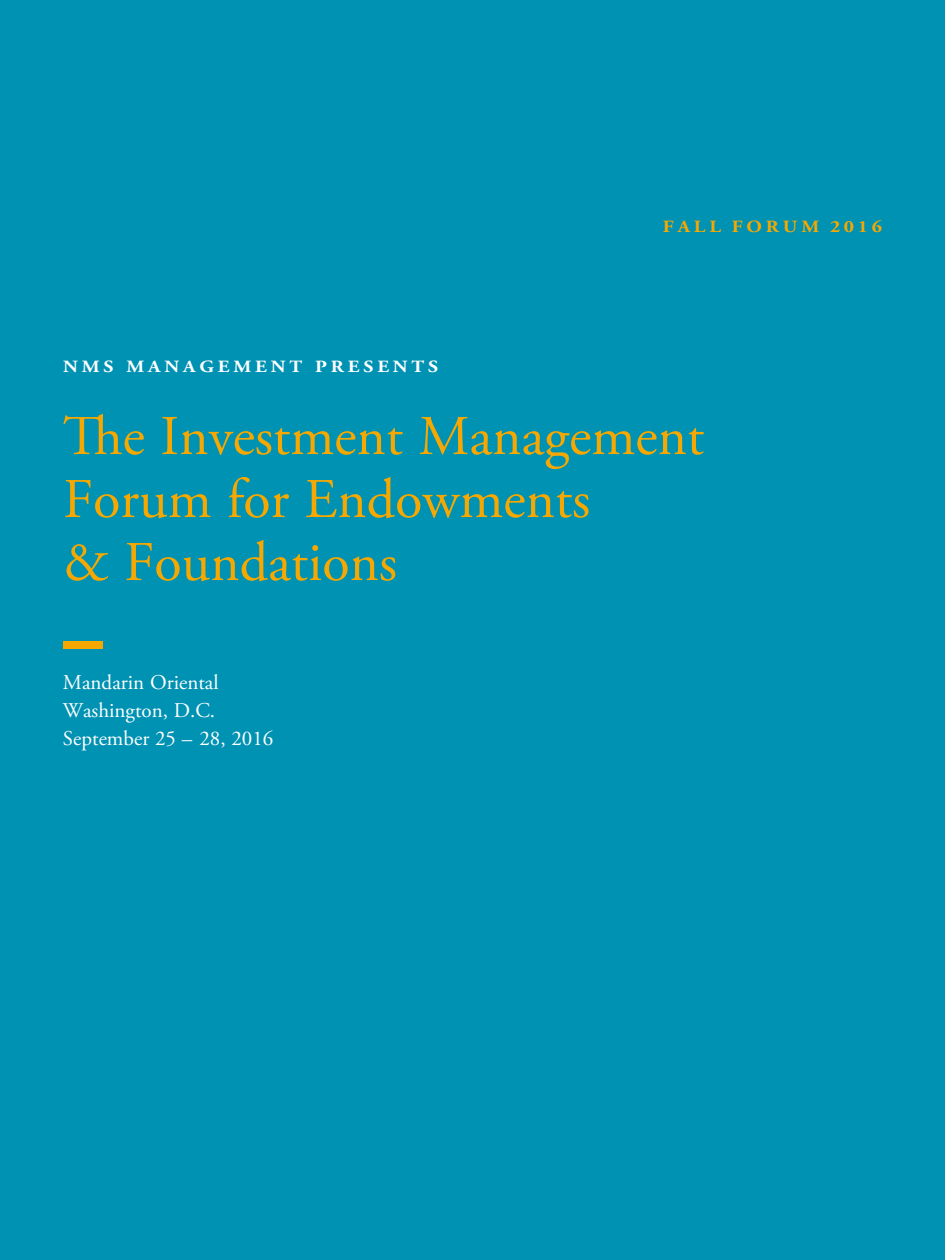
<style>
.page{position:relative;width:945px;height:1260px;background:#0092b3}
.page>*{position:absolute;margin:0;border:0;box-sizing:border-box;transform-origin:0 0}
.Section_Headings{font:56px "Adobe Garamond Pro";color:#f6a800}
.t1{font:21px "Adobe Garamond Pro";color:#fff}
.t2{font:700 17.15px "Adobe Garamond Pro";letter-spacing:.2em;color:#fff;scale:1.15 1}
.t3{font:700 17.15px "Adobe Garamond Pro";letter-spacing:.2em;color:#f6a800;scale:1.15 1}
</style>
<div class="page">
<div style="left:63px;top:641px;width:39px;height:8px;background:#f6a800"></div>
<p class="t2" style="left:63px;top:356px;width:328px">NMS MANAGEMENT PRESENTS</p>
<p class="t3" style="left:663px;top:216px;width:192px">FALL FORUM 2016</p>
<p class="Section_Headings" style="left:63px;top:403px;width:643px">The Investment Management</p>
<p class="Section_Headings" style="left:63px;top:466px;width:529px">Forum for Endowments</p>
<p class="Section_Headings" style="left:63px;top:529px;width:336px">&amp; Foundations</p>
<p class="t1" style="left:63px;top:669px;width:157px">Mandarin Oriental</p>
<p class="t1" style="left:63px;top:697px;width:154px">Washington, D.C.</p>
<p class="t1" style="left:63px;top:725px;width:212px">September 25 – 28, 2016</p>
</div>
